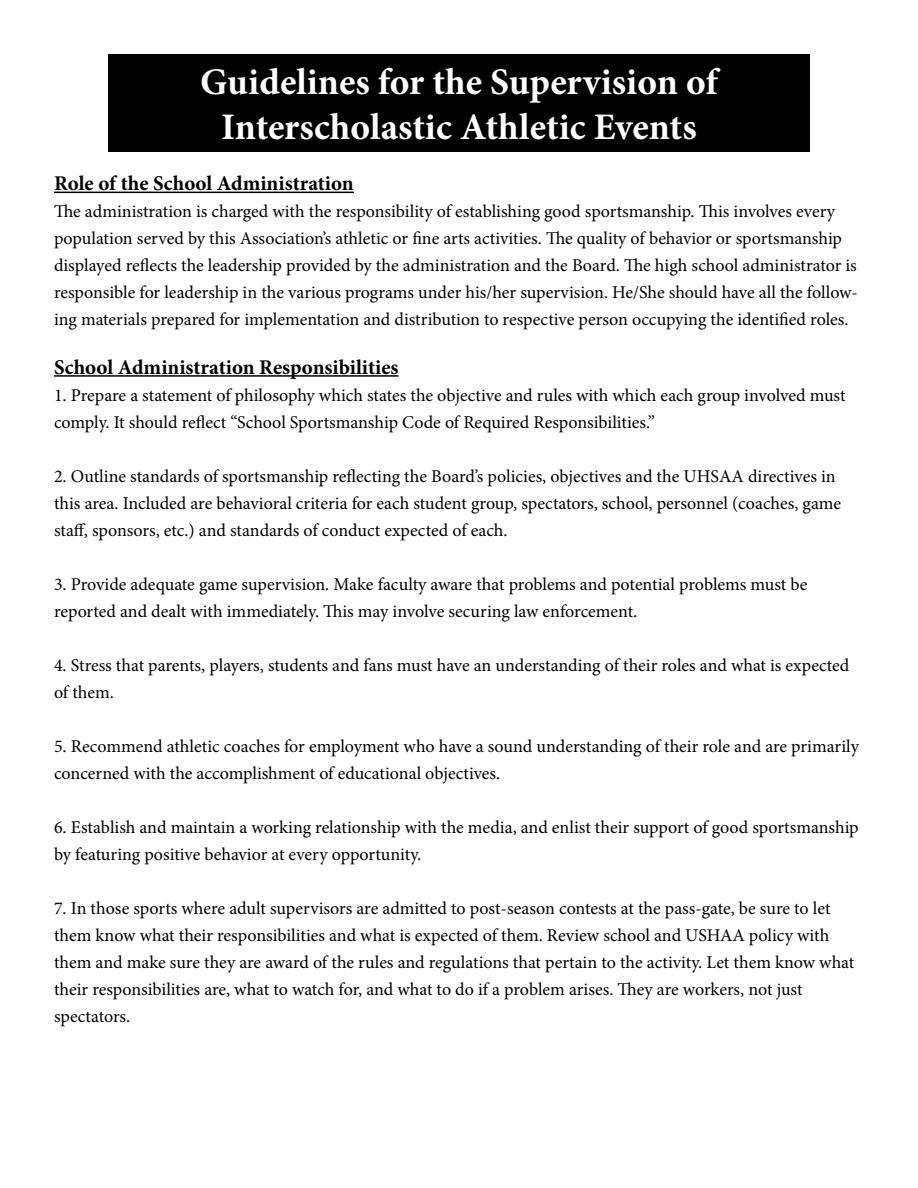
<style>
.page{position:relative;width:918px;height:1188px;background:#fff}
.page>*{position:absolute;margin:0;border:0;box-sizing:border-box;transform-origin:0 0}
.t1{font:700 37.5px/45px "Minion Pro";letter-spacing:-.005em;color:#fff;text-align:center}
.t2{font:700 21px "Minion Pro";color:#000}
.t3{font:18px/27px "Minion Pro";letter-spacing:-.005em;color:#000}
</style>
<div class="page">
<div style="left:108px;top:54px;width:702px;height:98px;background:#000"></div>
<hr style="left:54px;top:192px;width:300px;height:1px;background:#000">
<hr style="left:54px;top:375px;width:345px;height:2px;background:#000">
<h1 class="t1" style="left:200px;top:59px;width:519px">Guidelines for the Supervision of<br>Interscholastic Athletic Events</h1>
<p class="t2" style="left:54px;top:169px;width:301px">Role of the School Administration</p>
<p class="t3" style="left:54px;top:198px;width:805px">The administration is charged with the responsibility of establishing good sportsmanship. This involves every population served by this Association’s athletic or fine arts activities. The quality of behavior or sportsmanship displayed reflects the leadership provided by the administration and the Board. The high school administrator is responsible for leadership in the various programs under his/her supervision. He/She should have all the follow&shy;ing materials prepared for implementation and distribution to respective person occupying the identified roles.</p>
<p class="t2" style="left:54px;top:352px;width:346px">School Administration Responsibilities</p>
<p class="t3" style="left:54px;top:382px;width:793px">1. Prepare a statement of philosophy which states the objective and rules with which each group involved must comply. It should reflect “School Sportsmanship Code of Required Responsibilities.”</p>
<p class="t3" style="left:54px;top:463px;width:789px">2. Outline standards of sportsmanship reflecting the Board’s policies, objectives and the UHSAA directives in this area. Included are behavioral criteria for each student group, spectators, school, personnel (coaches, game staff, sponsors, etc.) and standards of conduct expected of each.</p>
<p class="t3" style="left:54px;top:571px;width:755px">3. Provide adequate game supervision. Make faculty aware that problems and potential problems must be reported and dealt with immediately. This may involve securing law enforcement.</p>
<p class="t3" style="left:54px;top:652px;width:797px">4. Stress that parents, players, students and fans must have an understanding of their roles and what is expected of them.</p>
<p class="t3" style="left:54px;top:733px;width:806px">5. Recommend athletic coaches for employment who have a sound understanding of their role and are primarily concerned with the accomplishment of educational objectives.</p>
<p class="t3" style="left:54px;top:814px;width:806px">6. Establish and maintain a working relationship with the media, and enlist their support of good sportsmanship by featuring positive behavior at every opportunity.</p>
<p class="t3" style="left:54px;top:895px;width:802px">7. In those sports where adult supervisors are admitted to post-season contests at the pass-gate, be sure to let them know what their responsibilities and what is expected of them. Review school and USHAA policy with them and make sure they are award of the rules and regulations that pertain to the activity. Let them know what their responsibilities are, what to watch for, and what to do if a problem arises. They are workers, not just spectators.</p>
</div>
